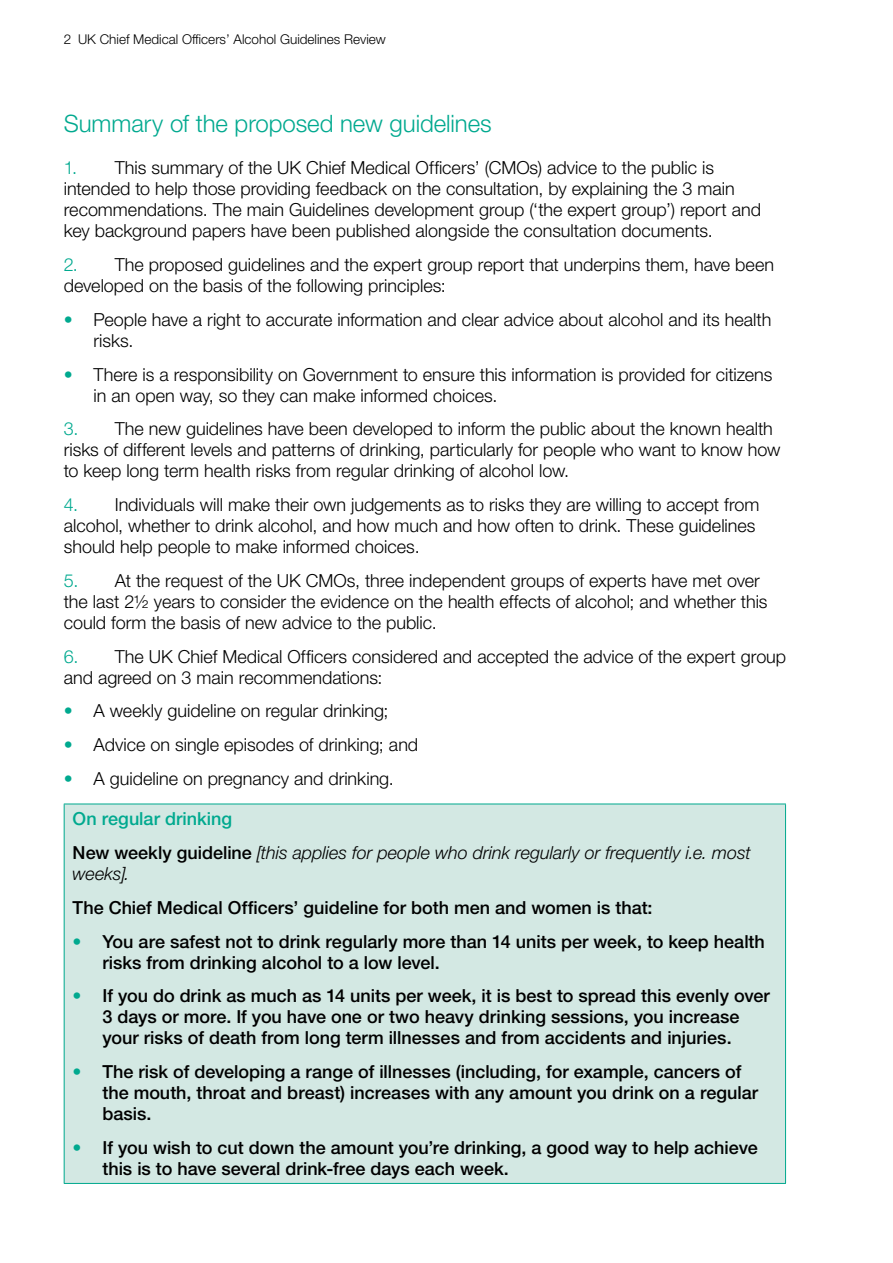
<style>
.page{position:relative;width:893px;height:1263px;background:#fff}
.page>*{position:absolute;margin:0;border:0;box-sizing:border-box;transform-origin:0 0}
.B_Heading{font:300 24px "Helvetica Neue LT Std";letter-spacing:-.005em;color:#00a98f}
.t1{font:300 18px/21px "Helvetica Neue LT Std";color:#000}
.t2{font:500 18px/21px "Helvetica Neue LT Std";color:#000}
.t3{font:italic 300 18px/33.8px "Helvetica Neue LT Std";color:#000}
.t4{font:300 13.5px "Helvetica Neue LT Std";color:#000}
.s1{color:#00a98f}
.s2{font-weight:500;font-style:normal;color:#00a98f}
.s3{font-weight:500;font-style:normal}
.s4{font-weight:300;font-style:italic}
.s5{font-weight:300;color:#00a98f}
</style>
<div class="page">
<div style="left:64px;top:804px;width:721px;height:379px;background:#d3e8e3"></div>
<hr style="left:64px;top:804px;width:722px;height:1px;background:#00a98f">
<hr style="left:64px;top:804px;width:1px;height:379px;background:#00a98f">
<hr style="left:785px;top:804px;width:1px;height:379px;background:#00a98f">
<hr style="left:64px;top:1183px;width:722px;height:1px;background:#00a98f">
<p class="t4" style="left:64px;top:31px;width:324px">2 UK Chief Medical Officers’ Alcohol Guidelines Review</p>
<h2 class="B_Heading" style="left:64px;top:109px;width:430px">Summary of the proposed new guidelines</h2>
<p class="t1" style="left:64px;top:157px;width:699px"><span class="s1">1.</span> This summary of the UK Chief Medical Officers’ (CMOs) advice to the public is intended to help those providing feedback on the consultation, by explaining the 3 main recommendations. The main Guidelines development group (‘the expert group’) report and key background papers have been published alongside the consultation documents.</p>
<p class="t1" style="left:64px;top:254px;width:712px"><span class="s1">2.</span> The proposed guidelines and the expert group report that underpins them, have been developed on the basis of the following principles:</p>
<p class="t1" style="left:94px;top:308px;width:679px;text-indent:-30px"><span class="s1">•</span> People have a right to accurate information and clear advice about alcohol and its health risks.</p>
<p class="t1" style="left:94px;top:363px;width:680px;text-indent:-30px"><span class="s1">•</span> There is a responsibility on Government to ensure this information is provided for citizens in an open way, so they can make informed choices.</p>
<p class="t1" style="left:64px;top:418px;width:718px"><span class="s1">3.</span> The new guidelines have been developed to inform the public about the known health risks of different levels and patterns of drinking, particularly for people who want to know how to keep long term health risks from regular drinking of alcohol low.</p>
<p class="t1" style="left:64px;top:494px;width:697px"><span class="s1">4.</span> Individuals will make their own judgements as to risks they are willing to accept from alcohol, whether to drink alcohol, and how much and how often to drink. These guidelines should help people to make informed choices.</p>
<p class="t1" style="left:64px;top:569px;width:705px"><span class="s1">5.</span> At the request of the UK CMOs, three independent groups of experts have met over the last 2½ years to consider the evidence on the health effects of alcohol; and whether this could form the basis of new advice to the public.</p>
<p class="t1" style="left:64px;top:645px;width:724px"><span class="s1">6.</span> The UK Chief Medical Officers considered and accepted the advice of the expert group and agreed on 3 main recommendations:</p>
<p class="t1" style="left:64px;top:700px;width:326px"><span class="s1">•</span> A weekly guideline on regular drinking;</p>
<p class="t1" style="left:64px;top:734px;width:356px"><span class="s1">•</span> Advice on single episodes of drinking; and</p>
<p class="t1" style="left:64px;top:767px;width:332px"><span class="s1">•</span> A guideline on pregnancy and drinking.</p>
<p class="t3" style="left:73px;top:802px;width:680px"><span class="s2">On regular drinking<br></span><span class="s3">New weekly guideline</span> [this applies for people who drink regularly or frequently i.e. most</p>
<p class="t2" style="left:73px;top:857px;width:581px;line-height:33.8px"><span class="s4">weeks].<br></span>The Chief Medical Officers’ guideline for both men and women is that:</p>
<p class="t2" style="left:102px;top:930px;width:664px;text-indent:-30px"><span class="s5">•</span> You are safest not to drink regularly more than 14 units per week, to keep health risks from drinking alcohol to a low level.</p>
<p class="t2" style="left:73px;top:985px;width:699px;text-align:center"><span class="s5">•</span> If you do drink as much as 14 units per week, it is best to spread this evenly over<br>3 days or more. If you have one or two heavy drinking sessions, you increase<br>your risks of death from long term illnesses and from accidents and injuries.</p>
<p class="t2" style="left:102px;top:1061px;width:657px;text-indent:-30px"><span class="s5">•</span> The risk of developing a range of illnesses (including, for example, cancers of the mouth, throat and breast) increases with any amount you drink on a regular basis.</p>
<p class="t2" style="left:102px;top:1137px;width:657px;text-indent:-30px"><span class="s5">•</span> If you wish to cut down the amount you’re drinking, a good way to help achieve this is to have several drink-free days each week.</p>
</div>
